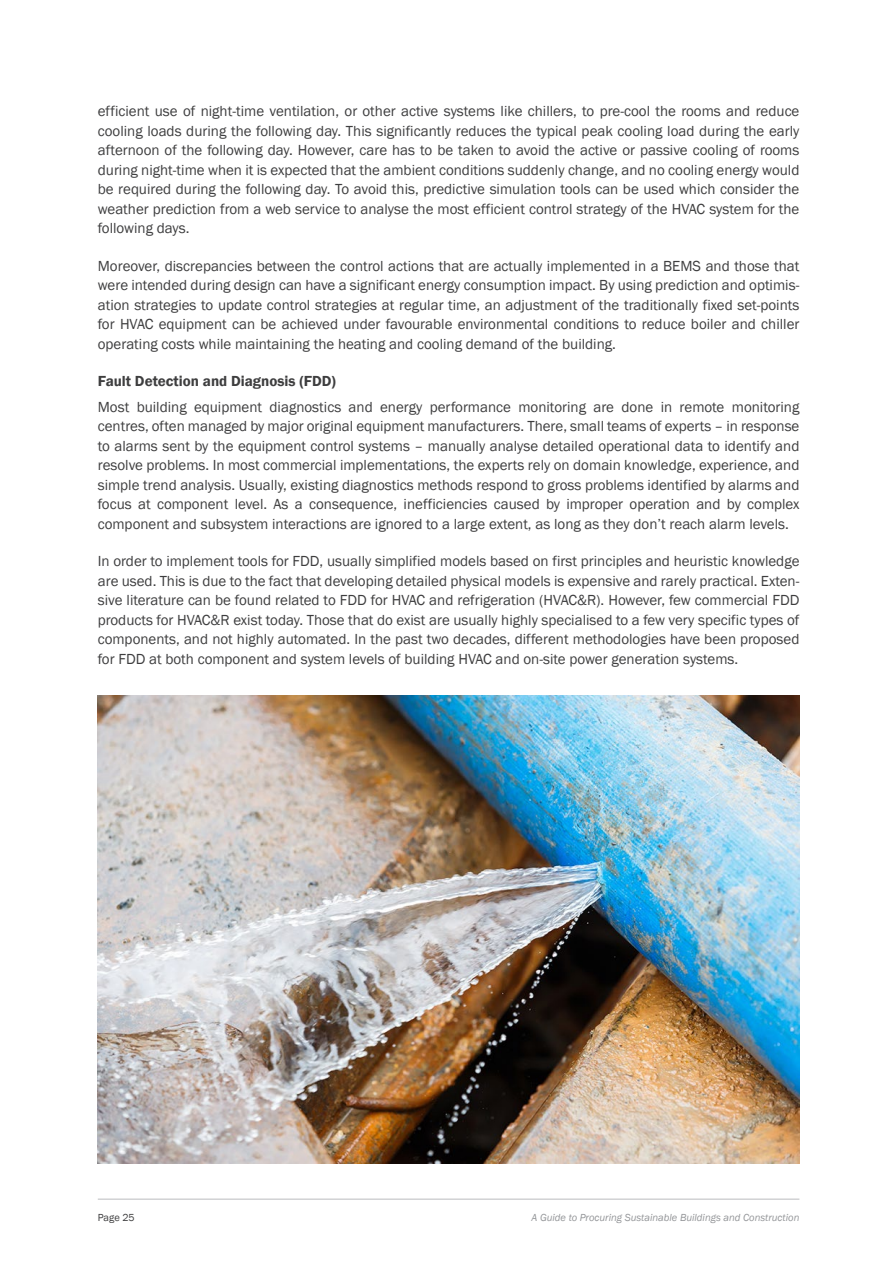
<style>
.page{position:relative;width:893px;height:1263px;background:#fff}
.page>*{position:absolute;margin:0;border:0;box-sizing:border-box;transform-origin:0 0}
.t1{font:15px/19.5px "Franklin Gothic";color:#3e3e3f;text-align:justify}
.t2{font:600 15px "Franklin Gothic";color:#3e3e3f}
.t3{font:italic 10.5px "Franklin Gothic";color:#939598}
.t4{font:10.5px "Franklin Gothic";color:#3e3e3f}
</style>
<div class="page">
<hr style="left:98px;top:1198px;width:701px;height:2px;background:#d1d2d4">
<img style="left:98px;top:696px;width:701px;height:468px">
<p class="t1" style="left:98px;top:102px;width:703px">efficient use of night-time ventilation, or other active systems like chillers, to pre-cool the rooms and reduce cooling loads during the following day. This significantly reduces the typical peak cooling load during the early afternoon of the following day. However, care has to be taken to avoid the active or passive cooling of rooms during night-time when it is expected that the ambient conditions suddenly change, and no cooling energy would be required during the following day. To avoid this, predictive simulation tools can be used which consider the weather prediction from a web service to analyse the most efficient control strategy of the HVAC system for the following days.</p>
<p class="t1" style="left:98px;top:256px;width:703px">Moreover, discrepancies between the control actions that are actually implemented in a BEMS and those that were intended during design can have a significant energy consumption impact. By using prediction and optimis&shy;ation strategies to update control strategies at regular time, an adjustment of the traditionally fixed set-points for HVAC equipment can be achieved under favourable environmental conditions to reduce boiler and chiller operating costs while maintaining the heating and cooling demand of the building.</p>
<p class="t2" style="left:98px;top:372px;width:240px">Fault Detection and Diagnosis (FDD)</p>
<p class="t1" style="left:98px;top:397px;width:703px">Most building equipment diagnostics and energy performance monitoring are done in remote monitoring centres, often managed by major original equipment manufacturers. There, small teams of experts – in response to alarms sent by the equipment control systems – manually analyse detailed operational data to identify and resolve problems. In most commercial implementations, the experts rely on domain knowledge, experience, and simple trend analysis. Usually, existing diagnostics methods respond to gross problems identified by alarms and focus at component level. As a consequence, inefficiencies caused by improper operation and by complex component and subsystem interactions are ignored to a large extent, as long as they don’t reach alarm levels.</p>
<p class="t1" style="left:98px;top:552px;width:703px">In order to implement tools for FDD, usually simplified models based on first principles and heuristic knowledge are used. This is due to the fact that developing detailed physical models is expensive and rarely practical. Exten&shy;sive literature can be found related to FDD for HVAC and refrigeration (HVAC&amp;R). However, few commercial FDD products for HVAC&amp;R exist today. Those that do exist are usually highly specialised to a few very specific types of components, and not highly automated. In the past two decades, different methodologies have been proposed for FDD at both component and system levels of building HVAC and on-site power generation systems.</p>
<p class="t4" style="left:98px;top:1211px;width:38px">Page 25</p>
<p class="t3" style="left:531px;top:1210px;width:269px">A Guide to Procuring Sustainable Buildings and Construction</p>
</div>
